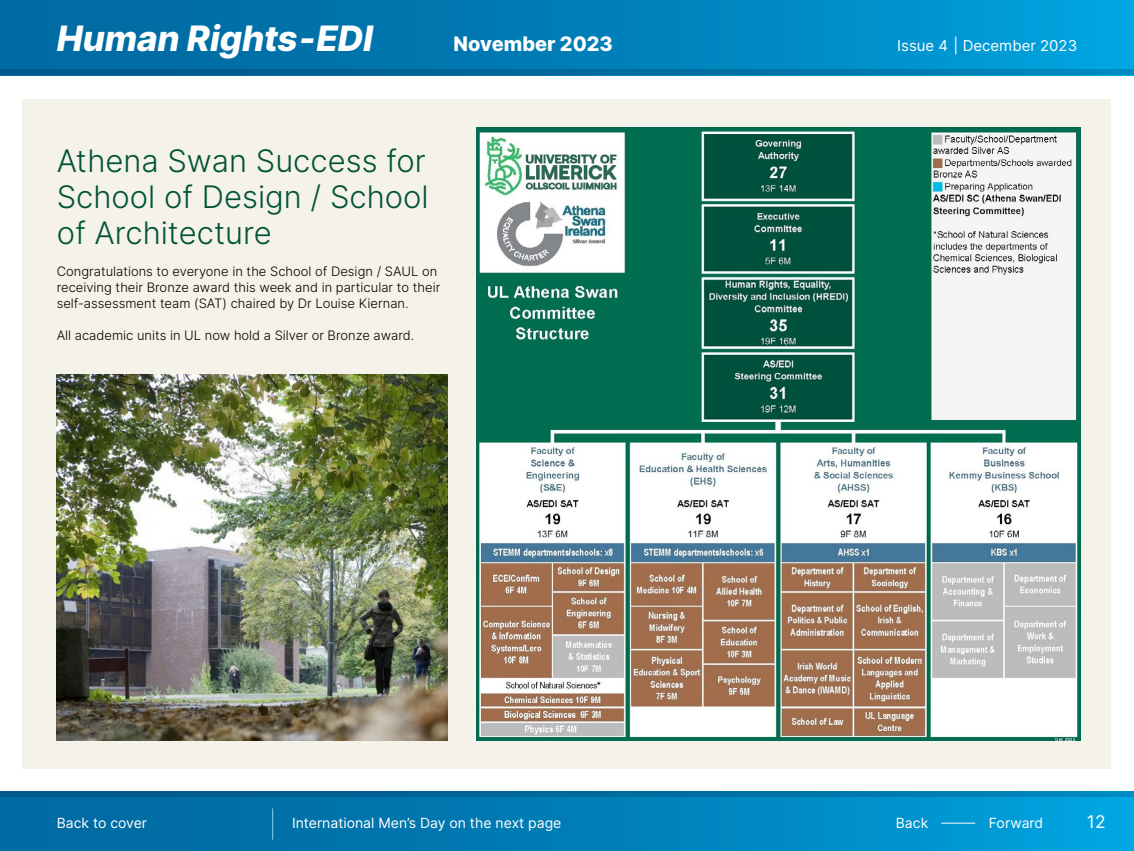
<style>
.page{position:relative;width:1134px;height:851px;background:#fff}
.page>*{position:absolute;margin:0;border:0;box-sizing:border-box;transform-origin:0 0}
.t1{font:italic 800 35px "Inter";letter-spacing:-.005em;color:#fff}
.t2{font:300 31px/36px "Inter";color:#005336;text-align:justify}
.t3{font:800 20px "Inter";color:#fff}
.t4{font:17.5px "Inter";color:#fff}
.t5{font:15px "Inter";color:#fff}
.t6{font:14px "Inter";color:#fff}
.t7{font:300 13px/16px "Inter";color:#000}
</style>
<div class="page">
<div style="left:0;top:791px;width:1134px;height:59px;background:linear-gradient(to right,#006399,#01a0db)"></div>
<div style="left:0;top:0;width:1134px;height:75px;background:linear-gradient(to right,#006399,#009fdb)"></div>
<svg style="left:0;top:791px;width:1134px;height:6px;background:#006b9e"></svg>
<svg style="left:0;top:69px;width:1134px;height:6px;background:#006b9e"></svg>
<hr style="left:941px;top:822px;width:34px;height:1px;background:#fff">
<hr style="left:272px;top:808px;width:1px;height:31px;background:#87cdf1">
<div style="left:23px;top:99px;width:1088px;height:669px;background:#f5f2e9"></div>
<img style="left:476px;top:128px;width:604px;height:612px">
<img style="left:57px;top:374px;width:391px;height:366px">
<h1 class="t1" style="left:57px;top:13px;width:318px">Human Rights-EDI</h1>
<h3 class="t3" style="left:454px;top:29px;width:161px">November 2023</h3>
<h2 class="t2" style="left:57px;top:142px;width:373px">Athena Swan Success for School of Design / School of Architecture</h2>
<p class="t7" style="left:57px;top:263px;width:385px">Congratulations to everyone in the School of Design / SAUL on receiving their Bronze award this week and in particular to their self-assessment team (SAT) chaired by Dr Louise Kiernan.</p>
<p class="t7" style="left:57px;top:327px;width:359px">All academic units in UL now hold a Silver or Bronze award.</p>
<p class="t5" style="left:897px;top:35px;width:181px">Issue 4 | December 2023</p>
<p class="t6" style="left:57px;top:812px;width:92px">Back to cover</p>
<p class="t6" style="left:896px;top:812px;width:34px">Back</p>
<p class="t6" style="left:989px;top:812px;width:56px">Forward</p>
<h3 class="t4" style="left:1087px;top:809px;width:20px">12</h3>
<p class="t6" style="left:292px;top:812px;width:271px">International Men’s Day on the next page</p>
</div>
